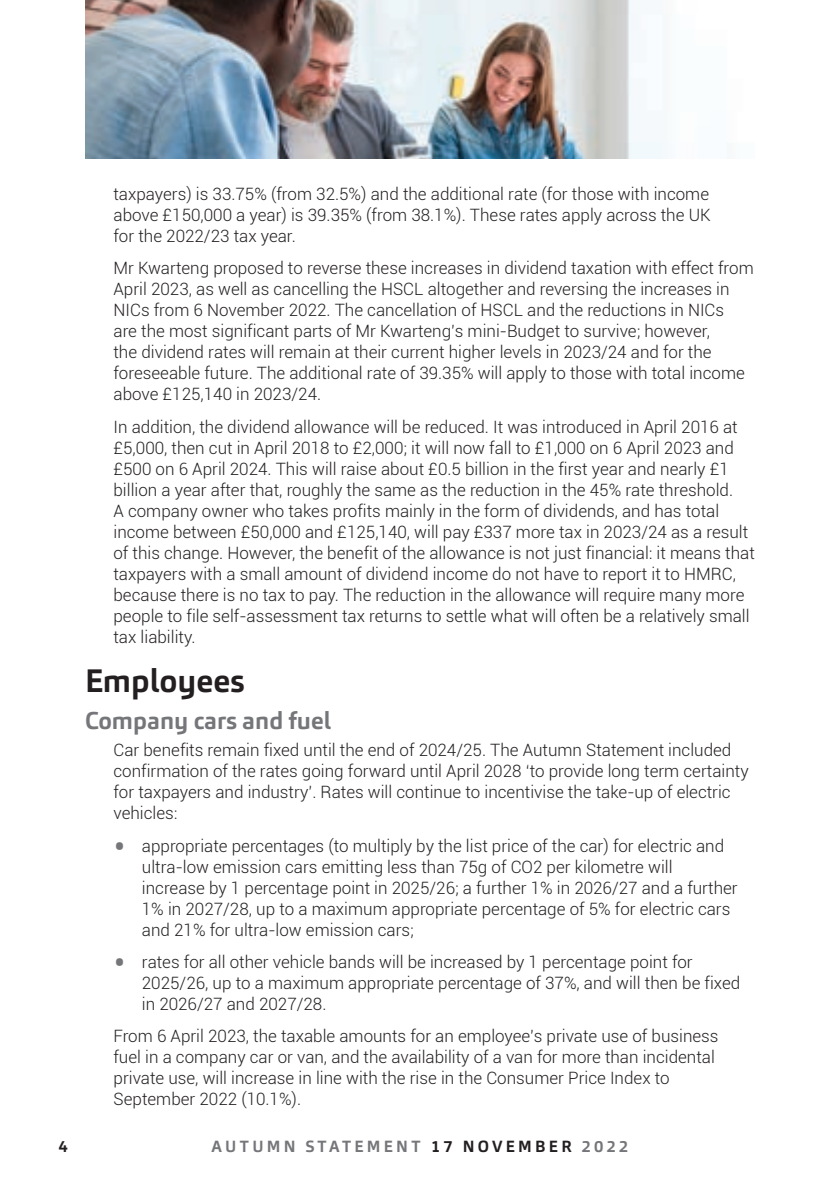
<style>
.page{position:relative;width:840px;height:1191px;background:#fff}
.page>*{position:absolute;margin:0;border:0;box-sizing:border-box;transform-origin:0 0}
.t1{font:700 32px "Carnac";color:#231f20}
.t2{font:700 24px "Carnac";color:#757679}
.t3{font:300 17px/21px "Roboto";color:#231f20}
.t4{font:700 16px "Carnac";letter-spacing:.2em;color:#757679}
.t5{font:700 16px "Carnac";color:#231f20}
.s1{font-size:38px;color:#757679}
.s2{color:#231f20}
</style>
<div class="page">
<img style="left:85px;top:0;width:579px;height:159px">
<p class="t3" style="left:113px;top:183px;width:598px;text-align:justify">taxpayers) is 33.75% (from 32.5%) and the additional rate (for those with income above £150,000 a year) is 39.35% (from 38.1%). These rates apply across the UK for the 2022/23 tax year.</p>
<p class="t3" style="left:113px;top:257px;width:641px">Mr Kwarteng proposed to reverse these increases in dividend taxation with effect from April 2023, as well as cancelling the HSCL altogether and reversing the increases in NICs from 6 November 2022. The cancellation of HSCL and the reductions in NICs<br>are the most significant parts of Mr Kwarteng’s mini-Budget to survive; however,<br>the dividend rates will remain at their current higher levels in 2023/24 and for the foreseeable future. The additional rate of 39.35% will apply to those with total income above £125,140 in 2023/24.</p>
<p class="t3" style="left:113px;top:415px;width:642px">In addition, the dividend allowance will be reduced. It was introduced in April 2016 at £5,000, then cut in April 2018 to £2,000; it will now fall to £1,000 on 6 April 2023 and £500 on 6 April 2024. This will raise about £0.5 billion in the first year and nearly £1 billion a year after that, roughly the same as the reduction in the 45% rate threshold.<br>A company owner who takes profits mainly in the form of dividends, and has total income between £50,000 and £125,140, will pay £337 more tax in 2023/24 as a result of this change. However, the benefit of the allowance is not just financial: it means that taxpayers with a small amount of dividend income do not have to report it to HMRC, because there is no tax to pay. The reduction in the allowance will require many more people to file self-assessment tax returns to settle what will often be a relatively small tax liability.</p>
<h1 class="t1" style="left:85px;top:660px;width:161px">Employees</h1>
<h2 class="t2" style="left:85px;top:705px;width:247px">Company cars and fuel</h2>
<p class="t3" style="left:113px;top:739px;width:636px">Car benefits remain fixed until the end of 2024/25. The Autumn Statement included confirmation of the rates going forward until April 2028 ‘to provide long term certainty for taxpayers and industry’. Rates will continue to incentivise the take-up of electric vehicles:</p>
<p class="t3" style="left:142px;top:834px;width:597px;text-indent:-28px"><span class="s1">•</span> appropriate percentages (to multiply by the list price of the car) for electric and ultra-low emission cars emitting less than 75g of CO2 per kilometre will increase by 1 percentage point in 2025/26; a further 1% in 2026/27 and a further 1% in 2027/28, up to a maximum appropriate percentage of 5% for electric cars and 21% for ultra-low emission cars;</p>
<p class="t3" style="left:142px;top:950px;width:599px;text-indent:-28px"><span class="s1">•</span> rates for all other vehicle bands will be increased by 1 percentage point for<br>2025/26, up to a maximum appropriate percentage of 37%, and will then be fixed in 2026/27 and 2027/28.</p>
<p class="t3" style="left:113px;top:1025px;width:606px">From 6 April 2023, the taxable amounts for an employee’s private use of business fuel in a company car or van, and the availability of a van for more than incidental private use, will increase in line with the rise in the Consumer Price Index to September 2022 (10.1%).</p>
<p class="t5" style="left:59px;top:1136px;width:11px">4</p>
<p class="t4" style="left:211px;top:1136px;width:418px">AUTUMN STATEMENT <span class="s2">17 NOVEMBER</span> 2022</p>
</div>
